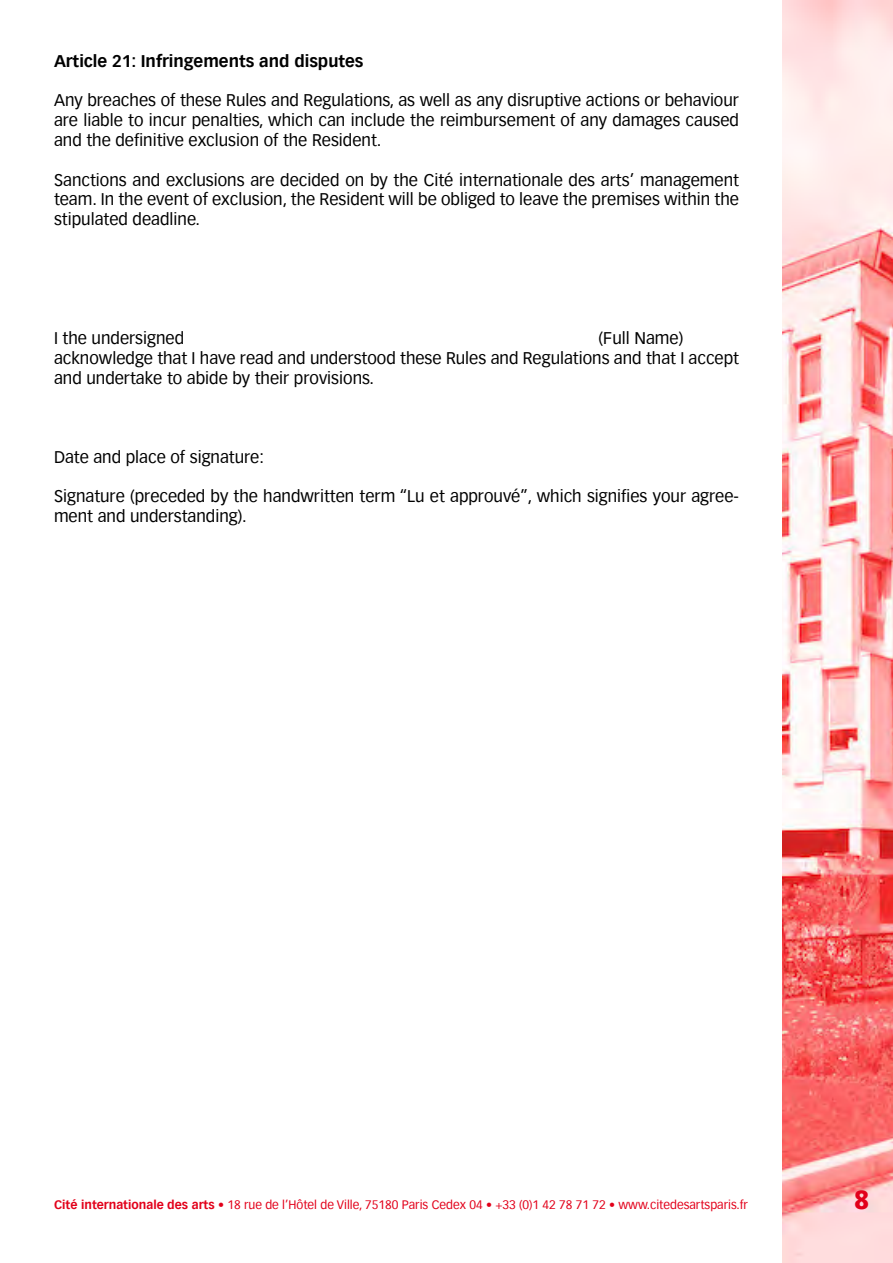
<style>
.page{position:relative;width:893px;height:1263px;background:#fff}
.page>*{position:absolute;margin:0;border:0;box-sizing:border-box;transform-origin:0 0}
.t1{font:900 25.5px "Vectora Com";color:#e2001a}
.t2{font:16.5px/19.8px "Vectora Com";color:#000;text-align:justify}
.t3{font:700 16.5px "Vectora Com";color:#000}
.t4{font:12px "Vectora Com";color:#e2001a}
.s1{font-weight:700}
</style>
<div class="page">
<img style="left:782px;top:0;width:111px;height:1263px">
<p class="t3" style="left:54px;top:51px;width:311px">Article 21: Infringements and disputes</p>
<p class="t2" style="left:54px;top:91px;width:687px">Any breaches of these Rules and Regulations, as well as any disruptive actions or behaviour are liable to incur penalties, which can include the reimbursement of any damages caused and the definitive exclusion of the Resident.</p>
<p class="t2" style="left:54px;top:170px;width:686px">Sanctions and exclusions are decided on by the Cité internationale des arts’ management team. In the event of exclusion, the Resident will be obliged to leave the premises within the stipulated deadline.</p>
<p class="t2" style="left:54px;top:328px;width:687px;text-align:left;text-indent:545px">(Full Name) acknowledge that I have read and understood these Rules and Regulations and that I accept and undertake to abide by their provisions.</p>
<p class="t2" style="left:54px;top:328px;width:132px">I the undersigned</p>
<p class="t2" style="left:54px;top:447px;width:211px">Date and place of signature:</p>
<p class="t2" style="left:54px;top:487px;width:686px">Signature (preceded by the handwritten term “Lu et approuvé”, which signifies your agree&shy;ment and understanding).</p>
<p class="t4" style="left:54px;top:1197px;width:695px"><span class="s1">Cité internationale des arts</span> • 18 rue de l’Hôtel de Ville, 75180 Paris Cedex 04 • +33 (0)1 42 78 71 72 • www.citedesartsparis.fr</p>
<h1 class="t1" style="left:854px;top:1184px;width:17px">8</h1>
</div>
